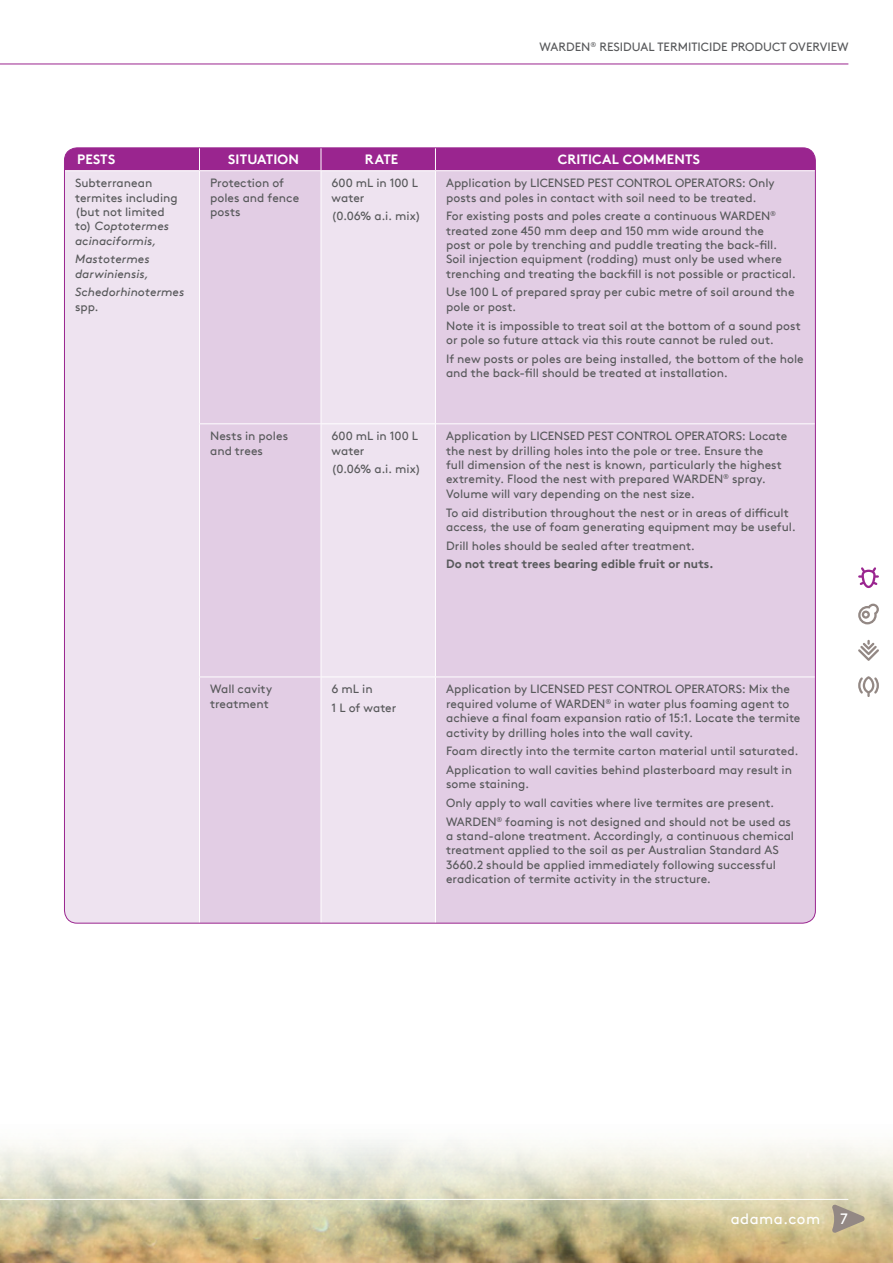
<style>
.page{position:relative;width:893px;height:1263px;background:#fff}
.page>*{position:absolute;margin:0;border:0;box-sizing:border-box;transform-origin:0 0}
.t1{font:15px "Brown TT";letter-spacing:.025em;color:#fff}
.t2{font:700 13.5px "Brown TT";letter-spacing:.01em;color:#fff}
.t3{font:12px/14.4px "Brown TT";color:#58595b}
.t4{font:italic 12px/14.4px "Brown TT";letter-spacing:.005em;color:#58595b}
.t5{font:700 12px "Brown TT";letter-spacing:-.005em;color:#58595b}
.s1{font-style:italic}
</style>
<div class="page">
<img style="left:0;top:588px;width:893px;height:675px">
<svg style="left:832px;top:1204px;width:33px;height:29px"></svg>
<hr style="left:0;top:1199px;width:848px;height:1px;background:#fff">
<hr style="left:0;top:64px;width:848px;height:1px;background:#9a258f">
<svg style="left:858px;top:567px;width:21px;height:21px"></svg>
<svg style="left:858px;top:604px;width:21px;height:20px"></svg>
<svg style="left:858px;top:640px;width:21px;height:21px"></svg>
<svg style="left:858px;top:676px;width:21px;height:21px"></svg>
<div style="left:64px;top:171px;width:135px;height:752px;background:#eee3f0"></div>
<svg style="left:200px;top:171px;width:615px;height:752px;fill:#e2cde4"></svg>
<div style="left:64px;top:148px;width:750px;height:22px;background:#9a258f"></div>
<hr style="left:321px;top:171px;width:1px;height:252px;background:#fff">
<hr style="left:435px;top:171px;width:1px;height:252px;background:#fff">
<hr style="left:199px;top:423px;width:122px;height:1px;background:#fff">
<hr style="left:199px;top:424px;width:1px;height:252px;background:#fff">
<hr style="left:321px;top:423px;width:114px;height:1px;background:#fff">
<hr style="left:321px;top:424px;width:1px;height:252px;background:#fff">
<hr style="left:435px;top:423px;width:380px;height:1px;background:#fff">
<hr style="left:435px;top:424px;width:1px;height:252px;background:#fff">
<hr style="left:199px;top:676px;width:122px;height:1px;background:#fff">
<hr style="left:199px;top:677px;width:1px;height:246px;background:#fff">
<hr style="left:321px;top:676px;width:114px;height:1px;background:#fff">
<hr style="left:321px;top:677px;width:1px;height:246px;background:#fff">
<hr style="left:435px;top:676px;width:380px;height:1px;background:#fff">
<hr style="left:435px;top:677px;width:1px;height:246px;background:#fff">
<p class="t3" style="left:540px;top:40px;width:311px">WARDEN<sup>®</sup> RESIDUAL TERMITICIDE PRODUCT OVERVIEW</p>
<p class="t2" style="left:77px;top:151px;width:40px">PESTS</p>
<p class="t2" style="left:228px;top:151px;width:72px">SITUATION</p>
<p class="t2" style="left:365px;top:151px;width:35px">RATE</p>
<p class="t2" style="left:558px;top:151px;width:144px">CRITICAL COMMENTS</p>
<p class="t3" style="left:75px;top:176px;width:104px">Subterranean termites including (but not limited to) <span class="s1">Coptotermes acinaciformis,</span></p>
<p class="t4" style="left:75px;top:252px;width:76px">Mastotermes darwiniensis,</p>
<p class="t4" style="left:75px;top:285px;width:111px">Schedorhinotermes</p>
<p class="t3" style="left:75px;top:300px;width:25px">spp.</p>
<p class="t3" style="left:210px;top:176px;width:91px">Protection of poles and fence posts</p>
<p class="t3" style="left:332px;top:176px;width:88px">600 mL in 100 L water</p>
<p class="t3" style="left:446px;top:176px;width:330px">Application by LICENSED PEST CONTROL OPERATORS: Only posts and poles in contact with soil need to be treated.</p>
<p class="t3" style="left:446px;top:209px;width:351px">For existing posts and poles create a continuous WARDEN<sup>® </sup>treated zone 450 mm deep and 150 mm wide around the<br>post or pole by trenching and puddle treating the back-fill.<br>Soil injection equipment (rodding) must only be used where trenching and treating the backfill is not possible or practical.</p>
<p class="t3" style="left:446px;top:285px;width:350px">Use 100 L of prepared spray per cubic metre of soil around the pole or post.</p>
<p class="t3" style="left:446px;top:318px;width:356px">Note it is impossible to treat soil at the bottom of a sound post or pole so future attack via this route cannot be ruled out.</p>
<p class="t3" style="left:446px;top:351px;width:359px">If new posts or poles are being installed, the bottom of the hole and the back-fill should be treated at installation.</p>
<p class="t3" style="left:332px;top:209px;width:91px">(0.06% a.i. mix)</p>
<p class="t3" style="left:210px;top:429px;width:80px">Nests in poles and trees</p>
<p class="t3" style="left:332px;top:429px;width:88px">600 mL in 100 L water</p>
<p class="t3" style="left:332px;top:462px;width:91px">(0.06% a.i. mix)</p>
<p class="t3" style="left:446px;top:429px;width:343px">Application by LICENSED PEST CONTROL OPERATORS: Locate the nest by drilling holes into the pole or tree. Ensure the<br>full dimension of the nest is known, particularly the highest extremity. Flood the nest with prepared WARDEN<sup>®</sup> spray.<br>Volume will vary depending on the nest size.</p>
<p class="t3" style="left:446px;top:505px;width:351px">To aid distribution throughout the nest or in areas of difficult access, the use of foam generating equipment may be useful.</p>
<p class="t3" style="left:446px;top:538px;width:250px">Drill holes should be sealed after treatment.</p>
<p class="t5" style="left:446px;top:557px;width:269px">Do not treat trees bearing edible fruit or nuts.</p>
<p class="t3" style="left:210px;top:682px;width:63px">Wall cavity treatment</p>
<p class="t3" style="left:332px;top:680px;width:66px;line-height:18.6px">6 mL in<br>1 L of water</p>
<p class="t3" style="left:446px;top:682px;width:356px">Application by LICENSED PEST CONTROL OPERATORS: Mix the required volume of WARDEN<sup>®</sup> in water plus foaming agent to achieve a final foam expansion ratio of 15:1. Locate the termite activity by drilling holes into the wall cavity.</p>
<p class="t3" style="left:446px;top:742px;width:354px;line-height:18.6px">Foam directly into the termite carton material until saturated.<br>Application to wall cavities behind plasterboard may result in</p>
<p class="t3" style="left:446px;top:775px;width:346px;line-height:18.6px">some staining.<br>Only apply to wall cavities where live termites are present.<br>WARDEN<sup>®</sup> foaming is not designed and should not be used as</p>
<p class="t3" style="left:446px;top:829px;width:350px">a stand-alone treatment. Accordingly, a continuous chemical treatment applied to the soil as per Australian Standard AS 3660.2 should be applied immediately following successful eradication of termite activity in the structure.</p>
<p class="t1" style="left:731px;top:1209px;width:91px">adama.com</p>
<p class="t1" style="left:840px;top:1210px;width:9px">7</p>
</div>
